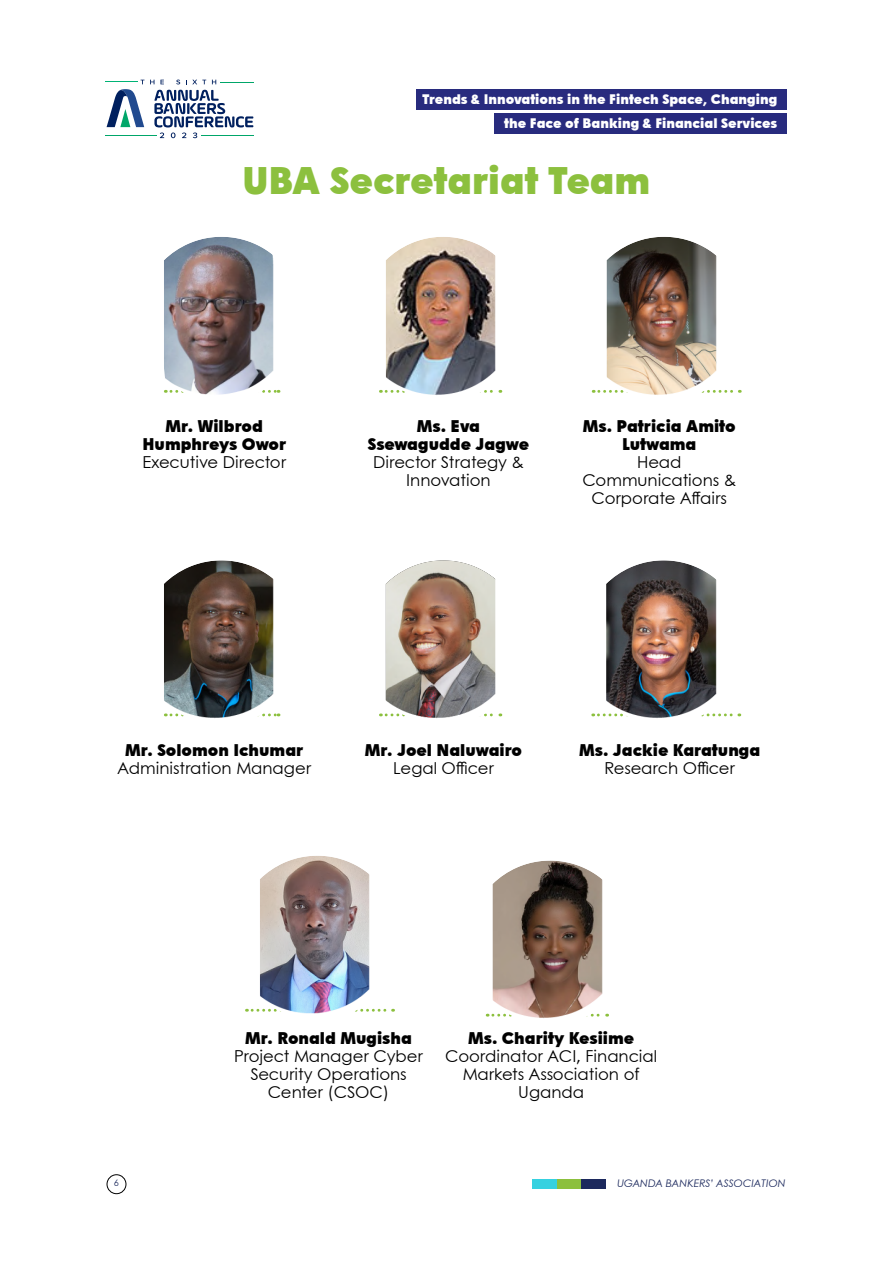
<style>
.page{position:relative;width:893px;height:1263px;background:#fff}
.page>*{position:absolute;margin:0;border:0;box-sizing:border-box;transform-origin:0 0}
.t1{font:900 37.5px "Century Gothic Paneuropean";color:#8cc03e}
.t2{font:16.5px/18px "Century Gothic Paneuropean";color:#000;text-align:center}
.t3{font:900 16.5px/18px "Century Gothic Paneuropean";color:#000;text-align:center}
.t4{font:900 13.5px/24px "Century Gothic Paneuropean";color:#fff;text-align:right}
.t5{font:italic 10.5px "Century Gothic Paneuropean";color:#1c295d}
.t6{font:9.15px "Century Gothic Paneuropean";color:#1c295d}
</style>
<div class="page">
<div style="left:557px;top:1179px;width:24px;height:9px;background:#8cc03e"></div>
<div style="left:532px;top:1179px;width:25px;height:9px;background:#36d1e0"></div>
<div style="left:581px;top:1179px;width:25px;height:9px;background:#1c295d"></div>
<svg style="left:107px;top:80px;width:37px;height:47px"></svg>
<svg style="left:150px;top:80px;width:4px;height:4px"></svg>
<svg style="left:160px;top:80px;width:4px;height:4px"></svg>
<svg style="left:176px;top:80px;width:4px;height:4px"></svg>
<svg style="left:186px;top:80px;width:20px;height:4px"></svg>
<svg style="left:212px;top:80px;width:4px;height:4px"></svg>
<hr style="left:105px;top:81px;width:33px;height:1px;background:#00b375">
<hr style="left:220px;top:82px;width:33px;height:1px;background:#00a669">
<svg style="left:154px;top:90px;width:99px;height:48px"></svg>
<hr style="left:105px;top:135px;width:52px;height:1px;background:#00a669">
<hr style="left:202px;top:135px;width:52px;height:1px;background:#00a669">
<div style="left:416px;top:90px;width:371px;height:20px;background:#282b7e"></div>
<div style="left:494px;top:113px;width:293px;height:21px;background:#282b7e"></div>
<div style="left:107px;top:1174px;width:19px;height:20px;border:1px solid #000;border-radius:50%"></div>
<svg style="left:593px;top:390px;width:147px;height:3px"></svg>
<img style="left:604px;top:237px;width:119px;height:158px">
<svg style="left:246px;top:1009px;width:148px;height:3px"></svg>
<img style="left:257px;top:856px;width:119px;height:158px">
<svg style="left:593px;top:713px;width:147px;height:3px"></svg>
<img style="left:604px;top:560px;width:118px;height:158px">
<img style="left:384px;top:237px;width:118px;height:158px">
<img style="left:384px;top:560px;width:118px;height:158px">
<svg style="left:491px;top:860px;width:117px;height:158px"></svg>
<img style="left:164px;top:237px;width:116px;height:158px">
<img style="left:164px;top:560px;width:116px;height:158px">
<p class="t4" style="left:422px;top:86px;width:356px">Trends &amp; Innovations in the Fintech Space, Changing the Face of Banking &amp; Financial Services</p>
<p class="t1" style="left:243px;top:153px;width:409px">UBA Secretariat Team</p>
<p class="t3" style="left:142px;top:416px;width:145px">Mr. Wilbrod<br>Humphreys Owor</p>
<p class="t2" style="left:143px;top:453px;width:145px">Executive Director</p>
<p class="t3" style="left:368px;top:416px;width:163px">Ms. Eva<br>Ssewagudde Jagwe</p>
<p class="t2" style="left:373px;top:453px;width:152px">Director Strategy &amp;<br>Innovation</p>
<p class="t3" style="left:583px;top:416px;width:154px">Ms. Patricia Amito<br>Lutwama</p>
<p class="t2" style="left:582px;top:453px;width:155px">Head<br>Communications &amp;<br>Corporate Affairs</p>
<p class="t3" style="left:125px;top:740px;width:180px">Mr. Solomon Ichumar</p>
<p class="t2" style="left:117px;top:759px;width:195px">Administration Manager</p>
<p class="t3" style="left:365px;top:740px;width:159px">Mr. Joel Naluwairo</p>
<p class="t2" style="left:393px;top:759px;width:102px">Legal Officer</p>
<p class="t3" style="left:579px;top:740px;width:183px">Ms. Jackie Karatunga</p>
<p class="t2" style="left:604px;top:759px;width:132px">Research Officer</p>
<p class="t3" style="left:245px;top:1028px;width:168px">Mr. Ronald Mugisha</p>
<p class="t2" style="left:234px;top:1047px;width:190px">Project Manager Cyber<br>Security Operations<br>Center (CSOC)</p>
<p class="t3" style="left:468px;top:1028px;width:168px">Ms. Charity Kesiime</p>
<p class="t2" style="left:445px;top:1047px;width:213px">Coordinator ACI, Financial<br>Markets Association of<br>Uganda</p>
<p class="t6" style="left:114px;top:1177px;width:7px">6</p>
<p class="t5" style="left:617px;top:1177px;width:170px">UGANDA BANKERS’ ASSOCIATION</p>
</div>
